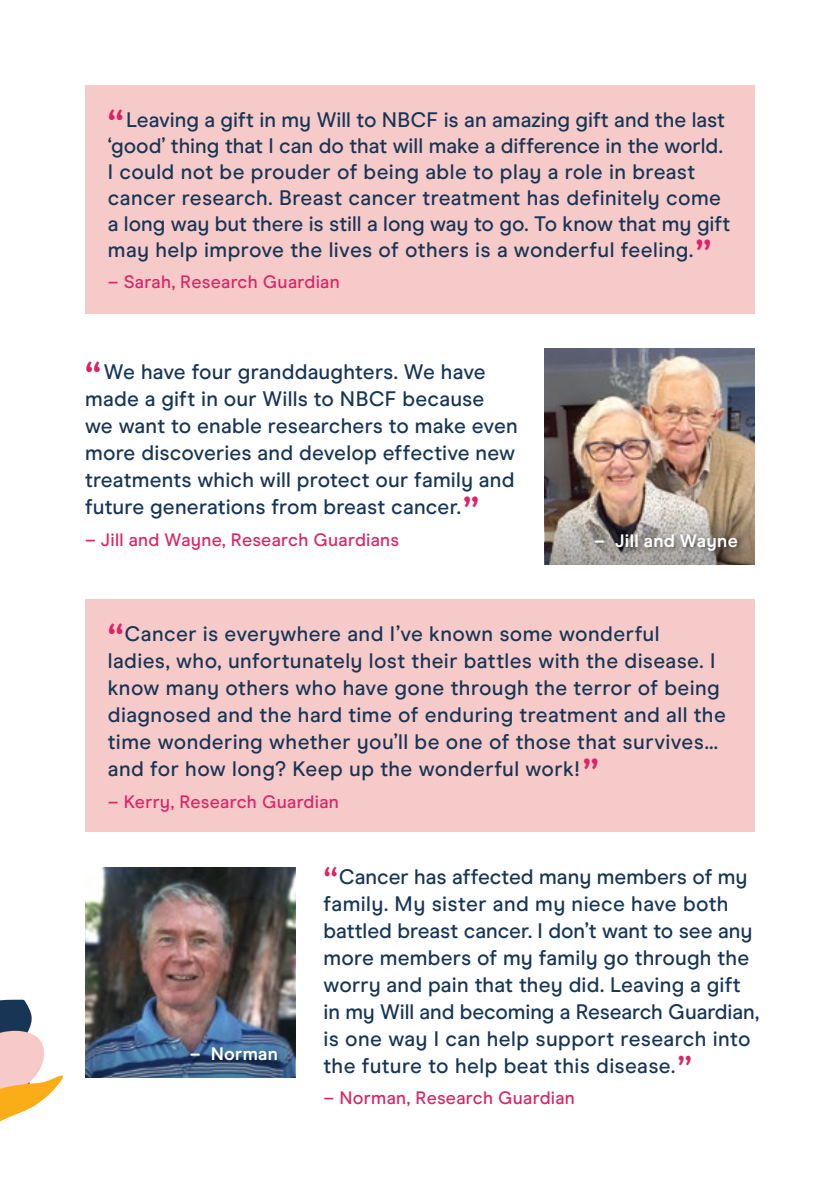
<style>
.page{position:relative;width:840px;height:1191px;background:#fff}
.page>*{position:absolute;margin:0;border:0;box-sizing:border-box;transform-origin:0 0}
.t1{font:500 21px/27px "Modern Era";letter-spacing:.01em;color:#173555}
.t2{font:500 18px "Modern Era";letter-spacing:.015em;color:#dc2366}
.t3{font:700 18px "Modern Era";letter-spacing:.015em;color:#fff}
.s1{font-size:42px;color:#dc2366}
.s2{font-weight:400;font-size:42px;color:#dc2366}
</style>
<div class="page">
<svg style="left:0;top:999px;width:63px;height:123px"></svg>
<img style="left:85px;top:867px;width:210px;height:152px">
<img style="left:544px;top:349px;width:210px;height:157px">
<div style="left:85px;top:599px;width:669px;height:233px;background:#f7caca"></div>
<div style="left:85px;top:85px;width:669px;height:228px;background:#f7caca"></div>
<img style="left:544px;top:506px;width:210px;height:58px">
<div style="left:590px;top:531px;width:154px;height:28px;background:#000;opacity:.5"></div>
<img style="left:85px;top:1019px;width:210px;height:58px">
<div style="left:187px;top:1044px;width:98px;height:24px;background:#000;opacity:.5"></div>
<p class="t1" style="left:108px;top:108px;width:623px;line-height:26px"><span class="s1">“</span>Leaving a gift in my Will to NBCF is an amazing gift and the last ‘good’ thing that I can do that will make a difference in the world.<br>I could not be prouder of being able to play a role in breast cancer research. Breast cancer treatment has definitely come a long way but there is still a long way to go. To know that my gift may help improve the lives of others is a wonderful feeling.<span class="s1">”</span></p>
<p class="t2" style="left:108px;top:274px;width:233px">– Sarah, Research Guardian</p>
<p class="t1" style="left:85px;top:360px;width:434px"><span class="s1">“</span>We have four granddaughters. We have made a gift in our Wills to NBCF because<br>we want to enable researchers to make even more discoveries and develop effective new treatments which will protect our family and future generations from breast cancer.<span class="s1">”</span></p>
<p class="t2" style="left:85px;top:532px;width:315px">– Jill and Wayne, Research Guardians</p>
<p class="t3" style="left:594px;top:533px;width:145px">– Jill and Wayne</p>
<p class="t1" style="left:108px;top:622px;width:619px"><span class="s1">“</span>Cancer is everywhere and I’ve known some wonderful ladies, who, unfortunately lost their battles with the disease. I know many others who have gone through the terror of being diagnosed and the hard time of enduring treatment and all the time wondering whether you’ll be one of those that survives… and for how long? Keep up the wonderful work!<span class="s1">”</span></p>
<p class="t2" style="left:108px;top:794px;width:232px">– Kerry, Research Guardian</p>
<p class="t3" style="left:190px;top:1046px;width:90px">– Norman</p>
<p class="t1" style="left:323px;top:864px;width:437px"><span class="s2">“</span>Cancer has affected many members of my family. My sister and my niece have both battled breast cancer. I don’t want to see any more members of my family go through the worry and pain that they did. Leaving a gift in my Will and becoming a Research Guardian, is one way I can help support research into the future to help beat this disease.<span class="s2">”</span></p>
<p class="t2" style="left:323px;top:1090px;width:253px">– Norman, Research Guardian</p>
</div>
